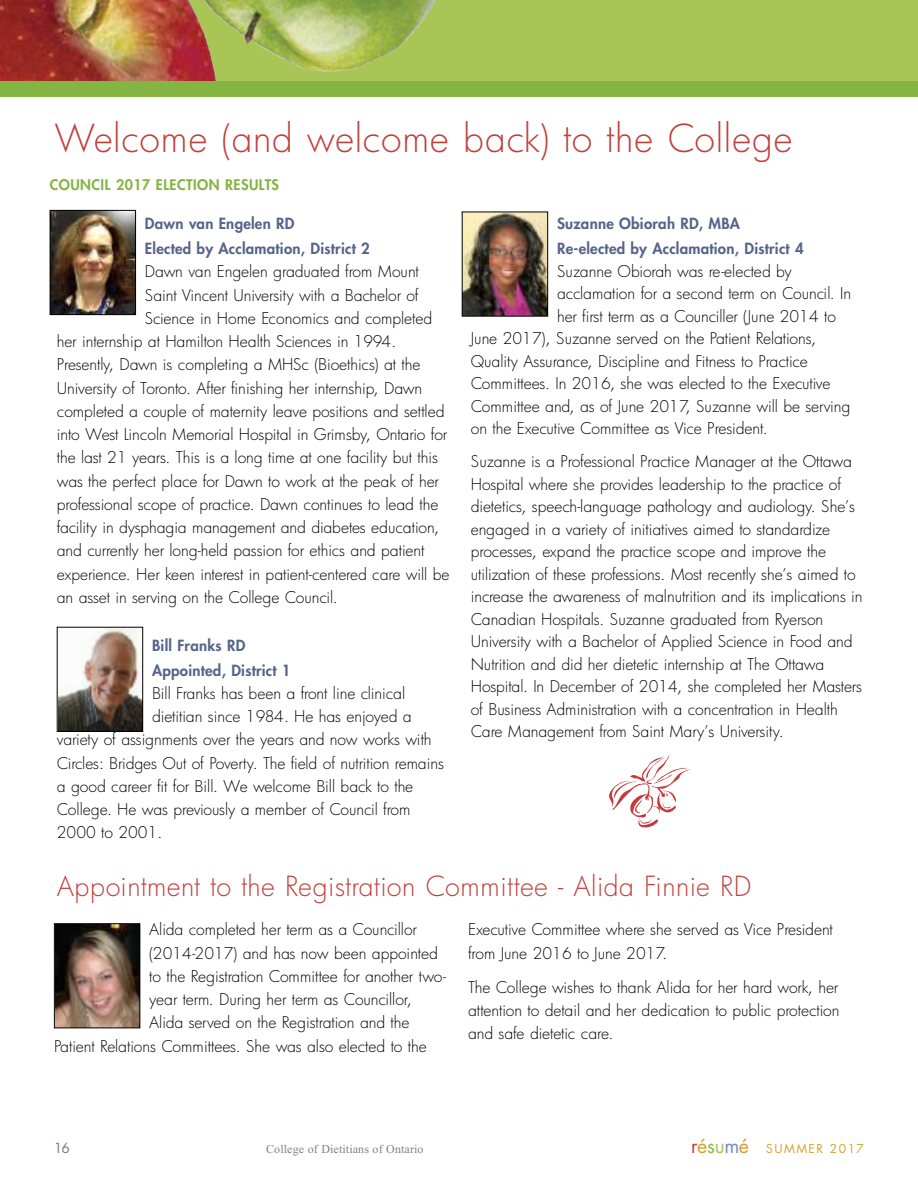
<style>
.page{position:relative;width:918px;height:1188px;background:#fff}
.page>*{position:absolute;margin:0;border:0;box-sizing:border-box;transform-origin:0 0}
.t1{font:300 37.5px "Futura";letter-spacing:.015em;color:#c1403b}
.t2{font:300 27px "Futura";letter-spacing:.02em;color:#c1403b}
.t3{font:300 15.75px/22.5px "Futura";letter-spacing:-.005em;color:#000}
.t4{font:800 15px/24.8px "Futura";letter-spacing:.015em;color:#556489}
.t5{font:800 14.25px "Futura";letter-spacing:.035em;color:#84b442}
.t6{font:500 13.5px "Futura";color:#808080}
.t7{font:12px "Times New Roman";letter-spacing:.01em;color:#808080}
.t8{font:12px "Futura";letter-spacing:.125em;color:#d9a02d}
.s1{font-size:19.5px;color:#c1403b}
.s2{font-size:19.5px}
.s3{font-size:19.5px;color:#8ab74b}
.s4{font-size:19.5px;color:#a8c556}
.s5{font-size:19.5px;color:#6f90c2}
</style>
<div class="page">
<img style="left:52px;top:212px;width:82px;height:101px">
<div style="left:50px;top:210px;width:86px;height:105px;border:1px solid #000"></div>
<img style="left:464px;top:214px;width:82px;height:101px">
<div style="left:462px;top:212px;width:86px;height:105px;border:1px solid #000"></div>
<img style="left:59px;top:629px;width:82px;height:101px">
<div style="left:57px;top:627px;width:86px;height:105px;border:1px solid #000"></div>
<div style="left:0;top:0;width:918px;height:84px;background:#a8c556"></div>
<img style="left:0;top:0;width:217px;height:82px">
<img style="left:195px;top:0;width:240px;height:73px">
<div style="left:0;top:82px;width:918px;height:15px;background:#84b442"></div>
<img style="left:56px;top:925px;width:82px;height:101px">
<div style="left:54px;top:923px;width:86px;height:105px;border:1px solid #000"></div>
<svg style="left:609px;top:754px;width:81px;height:73px"></svg>
<h1 class="t1" style="left:54px;top:117px;width:740px">Welcome (and welcome back) to the College</h1>
<p class="t5" style="left:50px;top:176px;width:231px">COUNCIL 2017 ELECTION RESULTS</p>
<p class="t4" style="left:145px;top:211px;width:226px">Dawn van Engelen RD<br>Elected by Acclamation, District 2</p>
<p class="t3" style="left:145px;top:261px;width:275px">Dawn van Engelen graduated from Mount</p>
<p class="t3" style="left:145px;top:284px;width:275px">Saint Vincent University with a Bachelor of</p>
<p class="t3" style="left:145px;top:307px;width:289px">Science in Home Economics and completed</p>
<p class="t3" style="left:57px;top:330px;width:341px">her internship at Hamilton Health Sciences in 1994.</p>
<p class="t3" style="left:57px;top:354px;width:365px">Presently, Dawn is completing a MHSc (Bioethics) at the</p>
<p class="t3" style="left:57px;top:377px;width:367px">University of Toronto. After finishing her internship, Dawn</p>
<p class="t3" style="left:57px;top:400px;width:389px">completed a couple of maternity leave positions and settled</p>
<p class="t3" style="left:57px;top:423px;width:392px">into West Lincoln Memorial Hospital in Grimsby, Ontario for</p>
<p class="t3" style="left:57px;top:447px;width:383px">the last 21 years. This is a long time at one facility but this</p>
<p class="t3" style="left:57px;top:470px;width:384px">was the perfect place for Dawn to work at the peak of her</p>
<p class="t3" style="left:57px;top:493px;width:383px">professional scope of practice. Dawn continues to lead the</p>
<p class="t3" style="left:57px;top:516px;width:384px">facility in dysphagia management and diabetes education,</p>
<p class="t3" style="left:57px;top:540px;width:369px">and currently her long-held passion for ethics and patient</p>
<p class="t3" style="left:57px;top:563px;width:394px">experience. Her keen interest in patient-centered care will be</p>
<p class="t3" style="left:57px;top:586px;width:282px">an asset in serving on the College Council.</p>
<p class="t4" style="left:152px;top:633px;width:140px">Bill Franks RD<br>Appointed, District 1</p>
<p class="t3" style="left:152px;top:682px;width:255px">Bill Franks has been a front line clinical</p>
<p class="t3" style="left:152px;top:705px;width:261px">dietitian since 1984. He has enjoyed a</p>
<p class="t3" style="left:57px;top:729px;width:376px">variety of assignments over the years and now works with</p>
<p class="t3" style="left:57px;top:752px;width:389px">Circles: Bridges Out of Poverty. The field of nutrition remains</p>
<p class="t3" style="left:57px;top:775px;width:358px">a good career fit for Bill. We welcome Bill back to the</p>
<p class="t3" style="left:57px;top:798px;width:355px">College. He was previously a member of Council from</p>
<p class="t3" style="left:57px;top:822px;width:107px">2000 to 2001.</p>
<p class="t4" style="left:557px;top:211px;width:248px">Suzanne Obiorah RD, MBA<br>Re-elected by Acclamation, District 4</p>
<p class="t3" style="left:557px;top:260px;width:236px">Suzanne Obiorah was re-elected by</p>
<p class="t3" style="left:557px;top:282px;width:296px">acclamation for a second term on Council. In</p>
<p class="t3" style="left:557px;top:305px;width:280px">her first term as a Counciller (June 2014 to</p>
<p class="t3" style="left:471px;top:327px;width:347px">June 2017), Suzanne served on the Patient Relations,</p>
<p class="t3" style="left:471px;top:350px;width:339px">Quality Assurance, Discipline and Fitness to Practice</p>
<p class="t3" style="left:471px;top:372px;width:361px">Committees. In 2016, she was elected to the Executive</p>
<p class="t3" style="left:471px;top:395px;width:381px">Committee and, as of June 2017, Suzanne will be serving</p>
<p class="t3" style="left:471px;top:417px;width:298px">on the Executive Committee as Vice President.</p>
<p class="t3" style="left:471px;top:451px;width:393px">Suzanne is a Professional Practice Manager at the Ottawa Hospital where she provides leadership to the practice of dietetics, speech-language pathology and audiology. She’s engaged in a variety of initiatives aimed to standardize processes, expand the practice scope and improve the utilization of these professions. Most recently she’s aimed to increase the awareness of malnutrition and its implications in Canadian Hospitals. Suzanne graduated from Ryerson University with a Bachelor of Applied Science in Food and Nutrition and did her dietetic internship at The Ottawa Hospital. In December of 2014, she completed her Masters of Business Administration with a concentration in Health Care Management from Saint Mary’s University.</p>
<h2 class="t2" style="left:57px;top:871px;width:696px">Appointment to the Registration Committee - Alida Finnie RD</h2>
<p class="t3" style="left:149px;top:919px;width:269px">Alida completed her term as a Councillor</p>
<p class="t3" style="left:149px;top:942px;width:290px">(2014-2017) and has now been appointed</p>
<p class="t3" style="left:149px;top:965px;width:298px">to the Registration Committee for another two-</p>
<p class="t3" style="left:149px;top:988px;width:264px">year term. During her term as Councillor,</p>
<p class="t3" style="left:149px;top:1012px;width:262px">Alida served on the Registration and the</p>
<p class="t3" style="left:54px;top:1035px;width:374px">Patient Relations Committees. She was also elected to the</p>
<p class="t3" style="left:468px;top:918px;width:366px;line-height:23.2px">Executive Committee where she served as Vice President from June 2016 to June 2017.</p>
<p class="t3" style="left:468px;top:975px;width:373px;line-height:23.2px;text-align:justify">The College wishes to thank Alida for her hard work, her attention to detail and her dedication to public protection and safe dietetic care.</p>
<p class="t6" style="left:54px;top:1140px;width:17px">16</p>
<p class="t7" style="left:266px;top:1141px;width:159px">College of Dietitians of Ontario</p>
<p class="t8" style="left:691px;top:1140px;width:174px"><span class="s1">r</span><span class="s2">é</span><span class="s3">s</span><span class="s4">u</span><span class="s5">m</span><span class="s2">é</span> SUMMER 2017</p>
</div>
